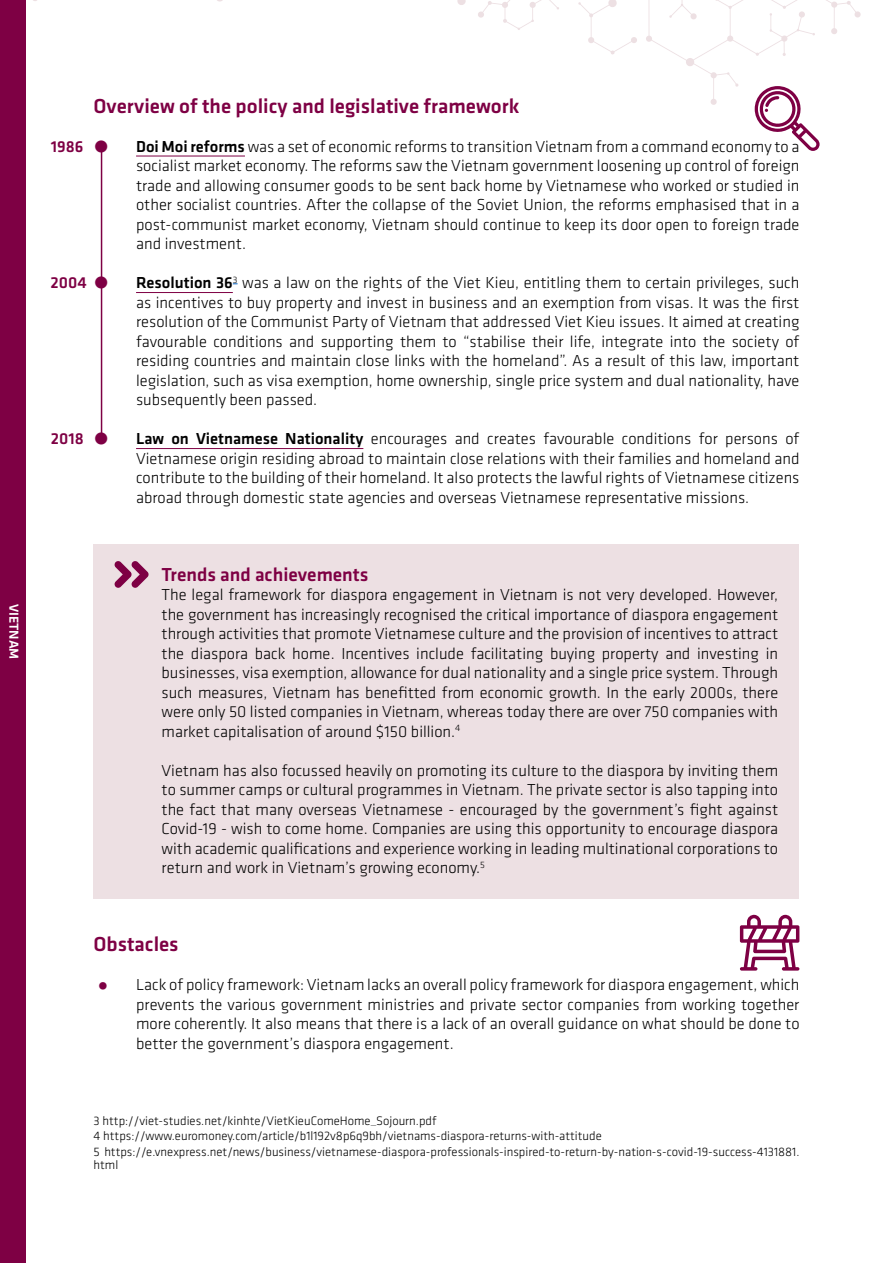
<style>
.page{position:relative;width:893px;height:1263px;background:#fff}
.page>*{position:absolute;margin:0;border:0;box-sizing:border-box;transform-origin:0 0}
.t1{font:500 21px "Klavika";color:#7e0044}
.t2{font:500 19.5px "Klavika";color:#7e0044}
.t3{font:300 16.5px/19.5px "Klavika";color:#000;text-align:justify}
.t4{font:500 16.5px "Klavika";color:#7e0044}
.t5{font:500 13.5px "Klavika";color:#fff}
.t6{font:300 12.75px/15.6px "Klavika";color:#000}
.s1{font-weight:700;font-size:45px;color:#7e0044}
.s2{font-weight:500}
.s3{font-weight:500;color:#7e0044}
.s4{color:#7e0044}
</style>
<div class="page">
<div style="left:0;top:0;width:26px;height:1263px;background:#7e0044"></div>
<svg style="left:578px;top:0;width:59px;height:55px"></svg>
<svg style="left:457px;top:0;width:102px;height:30px"></svg>
<hr style="left:136px;top:156px;width:109px;height:1px;background:#7e0044">
<hr style="left:136px;top:292px;width:97px;height:1px;background:#7e0044">
<hr style="left:136px;top:448px;width:227px;height:1px;background:#7e0044">
<div style="left:94px;top:545px;width:705px;height:62px;background:#ede0e3"></div>
<div style="left:94px;top:566px;width:705px;height:196px;background:#ede0e3"></div>
<div style="left:94px;top:742px;width:705px;height:156px;background:#ede0e3"></div>
<hr style="left:101px;top:145px;width:1px;height:293px;background:#7e0044">
<svg style="left:646px;top:0;width:215px;height:151px"></svg>
<svg style="left:114px;top:561px;width:35px;height:27px"></svg>
<svg style="left:740px;top:914px;width:59px;height:57px"></svg>
<p class="t5" style="left:23px;top:604px;width:57px;rotate:90deg">VIETNAM</p>
<p class="t1" style="left:94px;top:91px;width:427px">Overview of the policy and legislative framework</p>
<p class="t3" style="left:136px;top:136px;width:665px;text-indent:-43px"><span class="s1">•</span> <span class="s2">Doi Moi reforms</span> was a set of economic reforms to transition Vietnam from a command economy to a socialist market economy. The reforms saw the Vietnam government loosening up control of foreign trade and allowing consumer goods to be sent back home by Vietnamese who worked or studied in other socialist countries. After the collapse of the Soviet Union, the reforms emphasised that in a post-communist market economy, Vietnam should continue to keep its door open to foreign trade and investment.</p>
<p class="t3" style="left:136px;top:273px;width:665px;text-indent:-86px"><span class="s3">2004</span> <span class="s1">•</span> <span class="s2">Resolution 36</span><sup>3</sup> was a law on the rights of the Viet Kieu, entitling them to certain privileges, such as incentives to buy property and invest in business and an exemption from visas. It was the first resolution of the Communist Party of Vietnam that addressed Viet Kieu issues. It aimed at creating favourable conditions and supporting them to “stabilise their life, integrate into the society of residing countries and maintain close links with the homeland”. As a result of this law, important legislation, such as visa exemption, home ownership, single price system and dual nationality, have subsequently been passed.</p>
<p class="t3" style="left:136px;top:429px;width:665px;text-indent:-43px"><span class="s1">•</span> <span class="s2">Law on Vietnamese Nationality</span> encourages and creates favourable conditions for persons of Vietnamese origin residing abroad to maintain close relations with their families and homeland and contribute to the building of their homeland. It also protects the lawful rights of Vietnamese citizens abroad through domestic state agencies and overseas Vietnamese representative missions.</p>
<p class="t4" style="left:51px;top:135px;width:34px">1986</p>
<p class="t4" style="left:51px;top:427px;width:34px">2018</p>
<p class="t2" style="left:162px;top:561px;width:208px">Trends and achievements</p>
<p class="t3" style="left:162px;top:585px;width:618px">The legal framework for diaspora engagement in Vietnam is not very developed. However, the government has increasingly recognised the critical importance of diaspora engagement through activities that promote Vietnamese culture and the provision of incentives to attract the diaspora back home. Incentives include facilitating buying property and investing in businesses, visa exemption, allowance for dual nationality and a single price system. Through such measures, Vietnam has benefitted from economic growth. In the early 2000s, there were only 50 listed companies in Vietnam, whereas today there are over 750 companies with market capitalisation of around $150 billion.<sup>4</sup></p>
<p class="t3" style="left:162px;top:760px;width:618px">Vietnam has also focussed heavily on promoting its culture to the diaspora by inviting them to summer camps or cultural programmes in Vietnam. The private sector is also tapping into the fact that many overseas Vietnamese - encouraged by the government’s fight against Covid-19 - wish to come home. Companies are using this opportunity to encourage diaspora with academic qualifications and experience working in leading multinational corporations to return and work in Vietnam’s growing economy.<sup>5</sup></p>
<p class="t1" style="left:94px;top:930px;width:87px">Obstacles</p>
<p class="t3" style="left:136px;top:975px;width:665px;text-indent:-43px"><span class="s4">•</span> Lack of policy framework: Vietnam lacks an overall policy framework for diaspora engagement, which prevents the various government ministries and private sector companies from working together more coherently. It also means that there is a lack of an overall guidance on what should be done to better the government’s diaspora engagement.</p>
<p class="t6" style="left:94px;top:1112px;width:707px">3 http://viet-studies.net/kinhte/VietKieuComeHome_Sojourn.pdf<br>4 https://www.euromoney.com/article/b1l192v8p6q9bh/vietnams-diaspora-returns-with-attitude<br>5 https://e.vnexpress.net/news/business/vietnamese-diaspora-professionals-inspired-to-return-by-nation-s-covid-19-success-4131881.</p>
<p class="t6" style="left:94px;top:1157px;width:26px">html</p>
</div>
